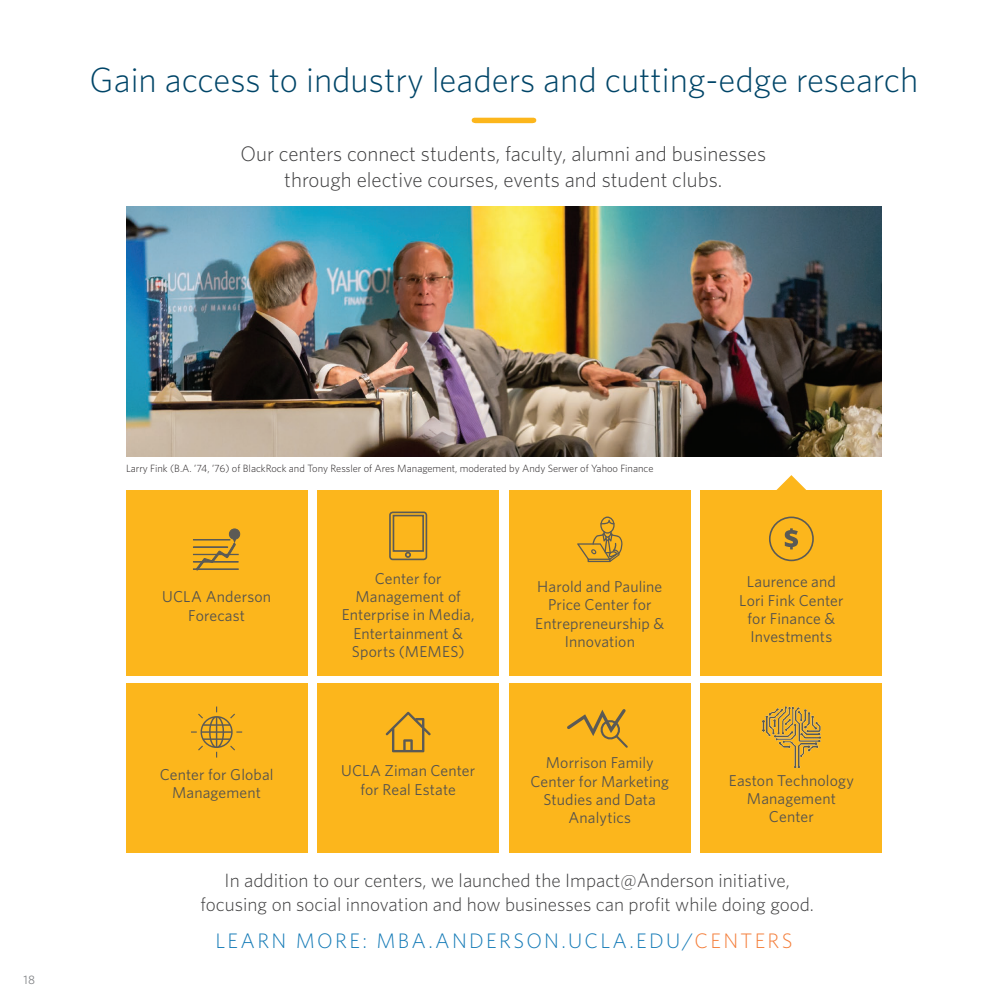
<style>
.page{position:relative;width:1008px;height:1008px;background:#fff}
.page>*{position:absolute;margin:0;border:0;box-sizing:border-box;transform-origin:0 0}
.t1{font:300 35px "Whitney";color:#004568}
.t2{font:300 21px/26.2px "Whitney";color:#3e3e3f;text-align:center}
.t3{font:300 21px "Whitney";letter-spacing:.11em;color:#157bb7}
.t4{font:300 19.25px/24.5px "Whitney";color:#3e3e3f;text-align:center}
.t5{font:15.75px/18.4px "Whitney";letter-spacing:.01em;color:#54524e;text-align:center}
.t6{font:12.25px "Whitney";color:#808285}
.t7{font:300 10.5px "Whitney";color:#231f20}
.s1{color:#f47e3a}
</style>
<div class="page">
<img style="left:126px;top:207px;width:756px;height:249px">
<div style="left:474px;top:118px;width:60px;height:5px;background:#fcb61c"></div>
<div style="left:126px;top:491px;width:181px;height:185px;background:#fcb61c"></div>
<div style="left:318px;top:491px;width:181px;height:185px;background:#fcb61c"></div>
<div style="left:509px;top:491px;width:181px;height:185px;background:#fcb61c"></div>
<div style="left:701px;top:491px;width:181px;height:185px;background:#fcb61c"></div>
<div style="left:126px;top:683px;width:181px;height:170px;background:#fcb61c"></div>
<div style="left:318px;top:683px;width:181px;height:170px;background:#fcb61c"></div>
<div style="left:509px;top:683px;width:181px;height:170px;background:#fcb61c"></div>
<div style="left:701px;top:683px;width:181px;height:170px;background:#fcb61c"></div>
<svg style="left:577px;top:517px;width:46px;height:45px"></svg>
<div style="left:193px;top:569px;width:45px;height:1px;border:1px solid #5b5a55"></div>
<hr style="left:193px;top:562px;width:45px;height:1px;background:#5b5a55">
<div style="left:193px;top:561px;width:45px;height:1px;border:1px solid #5b5a55"></div>
<div style="left:193px;top:554px;width:45px;height:1px;border:1px solid #5b5a55"></div>
<div style="left:193px;top:547px;width:35px;height:1px;border:1px solid #5b5a55"></div>
<hr style="left:193px;top:540px;width:37px;height:1px;background:#5b5a55">
<div style="left:193px;top:539px;width:37px;height:1px;border:1px solid #5b5a55"></div>
<svg style="left:196px;top:529px;width:44px;height:41px"></svg>
<div style="left:769px;top:517px;width:45px;height:44px;border:2px solid #5b5a55;border-radius:50%"></div>
<svg style="left:785px;top:528px;width:13px;height:21px"></svg>
<div style="left:389px;top:512px;width:38px;height:48px;border:2px solid #5b5a55;border-radius:3px"></div>
<div style="left:393px;top:515px;width:31px;height:37px;border:2px solid #5b5a55"></div>
<svg style="left:405px;top:552px;width:6px;height:6px"></svg>
<svg style="left:191px;top:707px;width:51px;height:51px"></svg>
<svg style="left:386px;top:712px;width:45px;height:40px"></svg>
<svg style="left:567px;top:709px;width:61px;height:39px"></svg>
<img style="left:763px;top:706px;width:58px;height:62px">
<svg style="left:774px;top:475px;width:34px;height:16px"></svg>
<h1 class="t1" style="left:90px;top:57px;width:830px">Gain access to industry leaders and cutting-edge research</h1>
<h2 class="t2" style="left:240px;top:140px;width:527px">Our centers connect students, faculty, alumni and businesses through elective courses, events and student clubs.</h2>
<p class="t6" style="left:24px;top:972px;width:13px">18</p>
<p class="t7" style="left:126px;top:462px;width:529px">Larry Fink (B.A. ’74, ’76) of BlackRock and Tony Ressler of Ares Management, moderated by Andy Serwer of Yahoo Finance</p>
<p class="t5" style="left:162px;top:587px;width:110px">UCLA Anderson<br>Forecast</p>
<p class="t5" style="left:342px;top:569px;width:134px">Center for<br>Management of<br>Enterprise in Media,<br>Entertainment &amp;<br>Sports (MEMES)</p>
<p class="t5" style="left:535px;top:577px;width:131px">Harold and Pauline<br>Price Center for<br>Entrepreneurship &amp;<br>Innovation</p>
<p class="t5" style="left:160px;top:765px;width:115px">Center for Global<br>Management</p>
<p class="t5" style="left:341px;top:761px;width:136px">UCLA Ziman Center for Real Estate</p>
<p class="t5" style="left:530px;top:753px;width:140px">Morrison Family<br>Center for Marketing<br>Studies and Data<br>Analytics</p>
<p class="t5" style="left:739px;top:572px;width:106px">Laurence and<br>Lori Fink Center for Finance &amp;<br>Investments</p>
<p class="t5" style="left:729px;top:771px;width:127px">Easton Technology<br>Management<br>Center</p>
<p class="t4" style="left:201px;top:867px;width:615px">In addition to our centers, we launched the Impact@Anderson initiative, focusing on social innovation and how businesses can profit while doing good.</p>
<h2 class="t3" style="left:215px;top:927px;width:579px">LEARN MORE: MBA.ANDERSON.UCLA.EDU/<span class="s1">CENTERS</span></h2>
</div>
